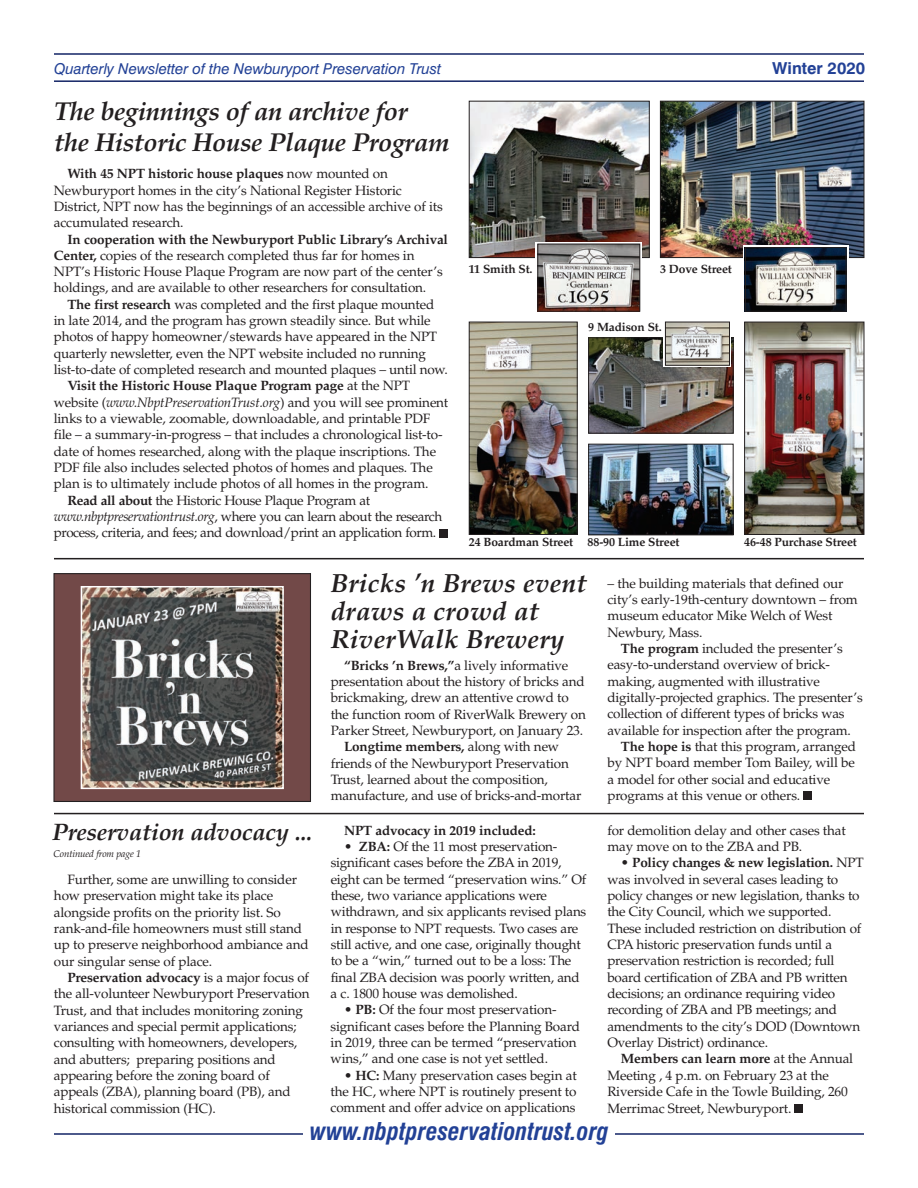
<style>
.page{position:relative;width:918px;height:1188px;background:#fff}
.page>*{position:absolute;margin:0;border:0;box-sizing:border-box;transform-origin:0 0}
.t1{font:italic 700 26.25px/28.3px "Palatino";letter-spacing:.005em;color:#231f20}
.t2{font:italic 700 25.95px/31px "Palatino";letter-spacing:-.02em;color:#231f20}
.t3{font:italic 700 condensed 24px "Swiss 721 BT";color:#224196}
.t4{font:italic 700 23.85px "Palatino";letter-spacing:-.01em;color:#231f20}
.t5{font:700 16.5px "Swiss 721 BT";color:#224196}
.t6{font:italic 15px "Swiss 721 BT";color:#224196}
.t7{font:13.5px/16.4px "Palatino";letter-spacing:-.015em;color:#231f20}
.t8{font:700 13.5px "Palatino";letter-spacing:-.015em;color:#231f20}
.t9{font:700 12px "Palatino";letter-spacing:-.015em;color:#231f20}
.t10{font:italic 9.75px "Palatino";letter-spacing:-.015em;color:#231f20}
.s1{font-weight:700}
.s2{font-weight:400}
.s3{font-style:italic}
</style>
<div class="page">
<hr style="left:54px;top:80px;width:810px;height:2px;background:#152667">
<hr style="left:54px;top:53px;width:810px;height:2px;background:#152667">
<hr style="left:54px;top:1133px;width:810px;height:2px;background:#152667">
<div style="left:303px;top:1127px;width:312px;height:14px;background:#fff"></div>
<hr style="left:54px;top:813px;width:810px;height:1px;background:#231f20">
<hr style="left:54px;top:558px;width:810px;height:1px;background:#231f20">
<div style="left:803px;top:792px;width:8px;height:8px;background:#231f20"></div>
<img style="left:471px;top:103px;width:177px;height:153px">
<div style="left:469px;top:101px;width:181px;height:157px;border:1px solid #231f20"></div>
<div style="left:536px;top:242px;width:106px;height:20px;background:linear-gradient(to bottom,#bab9b9,#bab9b9)"></div>
<img style="left:539px;top:246px;width:99px;height:64px">
<div style="left:537px;top:244px;width:103px;height:68px;border:1px solid #231f20"></div>
<img style="left:662px;top:103px;width:200px;height:153px">
<div style="left:660px;top:101px;width:204px;height:157px;border:1px solid #231f20"></div>
<svg style="left:743px;top:246px;width:106px;height:18px"></svg>
<img style="left:747px;top:248px;width:100px;height:63px">
<div style="left:745px;top:247px;width:101px;height:65px;border:1px solid #231f20"></div>
<img style="left:590px;top:339px;width:142px;height:93px">
<div style="left:588px;top:337px;width:146px;height:97px;border:1px solid #231f20"></div>
<img style="left:746px;top:324px;width:116px;height:209px">
<div style="left:744px;top:322px;width:120px;height:213px;border:1px solid #231f20"></div>
<img style="left:590px;top:446px;width:142px;height:87px">
<div style="left:588px;top:444px;width:146px;height:91px;border:1px solid #231f20"></div>
<img style="left:471px;top:324px;width:105px;height:209px">
<div style="left:469px;top:322px;width:109px;height:213px;border:1px solid #231f20"></div>
<svg style="left:664px;top:335px;width:67px;height:32px"></svg>
<img style="left:667px;top:324px;width:61px;height:40px">
<div style="left:665px;top:322px;width:65px;height:44px;border:1px solid #231f20"></div>
<div style="left:439px;top:529px;width:8px;height:8px;background:#231f20"></div>
<div style="left:795px;top:1104px;width:8px;height:9px;background:#231f20"></div>
<div style="left:53px;top:573px;width:258px;height:229px;background:#724948;border:1px solid #231f20"></div>
<img style="left:84px;top:589px;width:197px;height:197px">
<div style="left:81px;top:586px;width:203px;height:203px;border:2px solid #fff"></div>
<p class="t6" style="left:54px;top:62px;width:389px">Quarterly Newsletter of the Newburyport Preservation Trust</p>
<p class="t5" style="left:772px;top:61px;width:94px">Winter 2020</p>
<h2 class="t2" style="left:54px;top:98px;width:397px">The beginnings of an archive for<br>the Historic House Plaque Program</h2>
<p class="t7" style="left:54px;top:167px;width:391px;text-indent:14px"><span class="s1">With 45 NPT historic house plaques</span> now mounted on Newburyport homes in the city’s National Register Historic District, NPT now has the beginnings of an accessible archive of its accumulated research.</p>
<p class="t7" style="left:54px;top:233px;width:396px;text-indent:14px"><span class="s1">In cooperation with the Newburyport Public Library’s Archival Center,</span> copies of the research completed thus far for homes in NPT’s Historic House Plaque Program are now part of the center’s holdings, and are available to other researchers for consultation.</p>
<p class="t7" style="left:67px;top:298px;width:368px"><span class="s1">The first research</span> was completed and the first plaque mounted</p>
<p class="t7" style="left:54px;top:314px;width:378px">in late 2014, and the program has grown steadily since. But while</p>
<p class="t7" style="left:54px;top:330px;width:385px">photos of happy homeowner/stewards have appeared in the NPT</p>
<p class="t7" style="left:54px;top:347px;width:374px">quarterly newsletter, even the NPT website included no running</p>
<p class="t7" style="left:54px;top:363px;width:395px">list-to-date of completed research and mounted plaques – until now.</p>
<p class="t8" style="left:67px;top:381px;width:344px">Visit the Historic House Plaque Program page <span class="s2">at the NPT</span></p>
<p class="t7" style="left:54px;top:396px;width:396px">website (<span class="s3">www.NbptPreservationTrust.org</span>) and you will see prominent</p>
<p class="t7" style="left:54px;top:412px;width:378px">links to a viewable, zoomable, downloadable, and printable PDF</p>
<p class="t7" style="left:54px;top:428px;width:390px">file – a summary-in-progress – that includes a chronological list-to-</p>
<p class="t7" style="left:54px;top:445px;width:384px">date of homes researched, along with the plaque inscriptions. The</p>
<p class="t7" style="left:54px;top:461px;width:381px">PDF file also includes selected photos of homes and plaques. The</p>
<p class="t7" style="left:54px;top:477px;width:376px">plan is to ultimately include photos of all homes in the program.</p>
<p class="t7" style="left:54px;top:494px;width:390px;text-indent:14px"><span class="s1">Read all about</span> the Historic House Plaque Program at <span class="s3">www.nbptpreservationtrust.org</span>, where you can learn about the research process, criteria, and fees; and download/print an application form.</p>
<p class="t9" style="left:469px;top:265px;width:65px">11 Smith St.</p>
<p class="t9" style="left:660px;top:265px;width:73px">3 Dove Street</p>
<p class="t9" style="left:588px;top:322px;width:75px">9 Madison St.</p>
<p class="t9" style="left:469px;top:538px;width:212px">24 Boardman Street 88-90 Lime Street</p>
<p class="t9" style="left:744px;top:538px;width:114px">46-48 Purchase Street</p>
<h3 class="t4" style="left:52px;top:822px;width:261px">Preservation advocacy ...</h3>
<p class="t10" style="left:54px;top:850px;width:89px">Continued from page 1</p>
<p class="t7" style="left:54px;top:873px;width:256px;text-indent:14px">Further, some are unwilling to consider how preservation might take its place alongside profits on the priority list. So rank-and-file homeowners must still stand up to preserve neighborhood ambiance and our singular sense of place.</p>
<p class="t7" style="left:54px;top:971px;width:257px;text-indent:14px"><span class="s1">Preservation advocacy</span> is a major focus of the all-volunteer Newburyport Preservation Trust, and that includes monitoring zoning variances and special permit applications; consulting with homeowners, developers, and abutters; preparing positions and appearing before the zoning board of appeals (ZBA), planning board (PB), and historical commission (HC).</p>
<h1 class="t1" style="left:331px;top:571px;width:257px">Bricks ’n Brews event draws a crowd at<br>RiverWalk Brewery</h1>
<p class="t7" style="left:331px;top:659px;width:257px;text-indent:14px"><span class="s1">“Bricks ’n Brews,”</span>a lively informative presentation about the history of bricks and brickmaking, drew an attentive crowd to the function room of RiverWalk Brewery on Parker Street, Newburyport, on January 23.</p>
<p class="t7" style="left:331px;top:740px;width:252px;text-indent:14px"><span class="s1">Longtime members,</span> along with new friends of the Newburyport Preservation Trust, learned about the composition, manufacture, and use of bricks-and-mortar</p>
<p class="t8" style="left:344px;top:825px;width:193px">NPT advocacy in 2019 included:</p>
<p class="t7" style="left:331px;top:840px;width:257px;text-indent:14px"><span class="s1">• ZBA:</span> Of the 11 most preservation&shy;significant cases before the ZBA in 2019, eight can be termed “preservation wins.” Of these, two variance applications were withdrawn, and six applicants revised plans in response to NPT requests. Two cases are still active, and one case, originally thought to be a “win,” turned out to be a loss: The final ZBA decision was poorly written, and a c. 1800 house was demolished.</p>
<p class="t7" style="left:331px;top:1003px;width:251px;text-indent:14px"><span class="s1">• PB:</span> Of the four most preservation&shy;significant cases before the Planning Board in 2019, three can be termed “preservation wins,” and one case is not yet settled.</p>
<p class="t7" style="left:331px;top:1068px;width:248px;text-align:justify;text-indent:14px"><span class="s1">• HC:</span> Many preservation cases begin at the HC, where NPT is routinely present to comment and offer advice on applications</p>
<p class="t7" style="left:607px;top:577px;width:252px">– the building materials that defined our city’s early-19th-century downtown – from museum educator Mike Welch of West Newbury, Mass.</p>
<p class="t7" style="left:621px;top:642px;width:223px"><span class="s1">The program</span> included the presenter’s</p>
<p class="t7" style="left:607px;top:658px;width:224px">easy-to-understand overview of brick-</p>
<p class="t7" style="left:607px;top:675px;width:214px">making, augmented with illustrative</p>
<p class="t7" style="left:607px;top:691px;width:257px">digitally-projected graphics. The presenter’s</p>
<p class="t7" style="left:607px;top:707px;width:239px">collection of different types of bricks was</p>
<p class="t7" style="left:607px;top:724px;width:245px">available for inspection after the program.</p>
<p class="t7" style="left:621px;top:740px;width:237px"><span class="s1">The hope is</span> that this program, arranged</p>
<p class="t7" style="left:607px;top:756px;width:249px">by NPT board member Tom Bailey, will be</p>
<p class="t7" style="left:607px;top:773px;width:224px">a model for other social and educative</p>
<p class="t7" style="left:607px;top:789px;width:194px">programs at this venue or others.</p>
<p class="t7" style="left:607px;top:824px;width:240px">for demolition delay and other cases that may move on to the ZBA and PB.</p>
<p class="t7" style="left:607px;top:856px;width:258px;text-indent:14px"><span class="s1">• Policy changes &amp; new legislation.</span> NPT was involved in several cases leading to policy changes or new legislation, thanks to the City Council, which we supported.<br>These included restriction on distribution of CPA historic preservation funds until a preservation restriction is recorded; full board certification of ZBA and PB written decisions; an ordinance requiring video recording of ZBA and PB meetings; and amendments to the city’s DOD (Downtown Overlay District) ordinance.</p>
<p class="t7" style="left:607px;top:1052px;width:247px;text-indent:14px"><span class="s1">Members can learn more</span> at the Annual Meeting , 4 p.m. on February 23 at the Riverside Cafe in the Towle Building, 260<br>Merrimac Street, Newburyport.</p>
<h3 class="t3" style="left:310px;top:1122px;width:301px">www.nbptpreservationtrust.org</h3>
</div>
